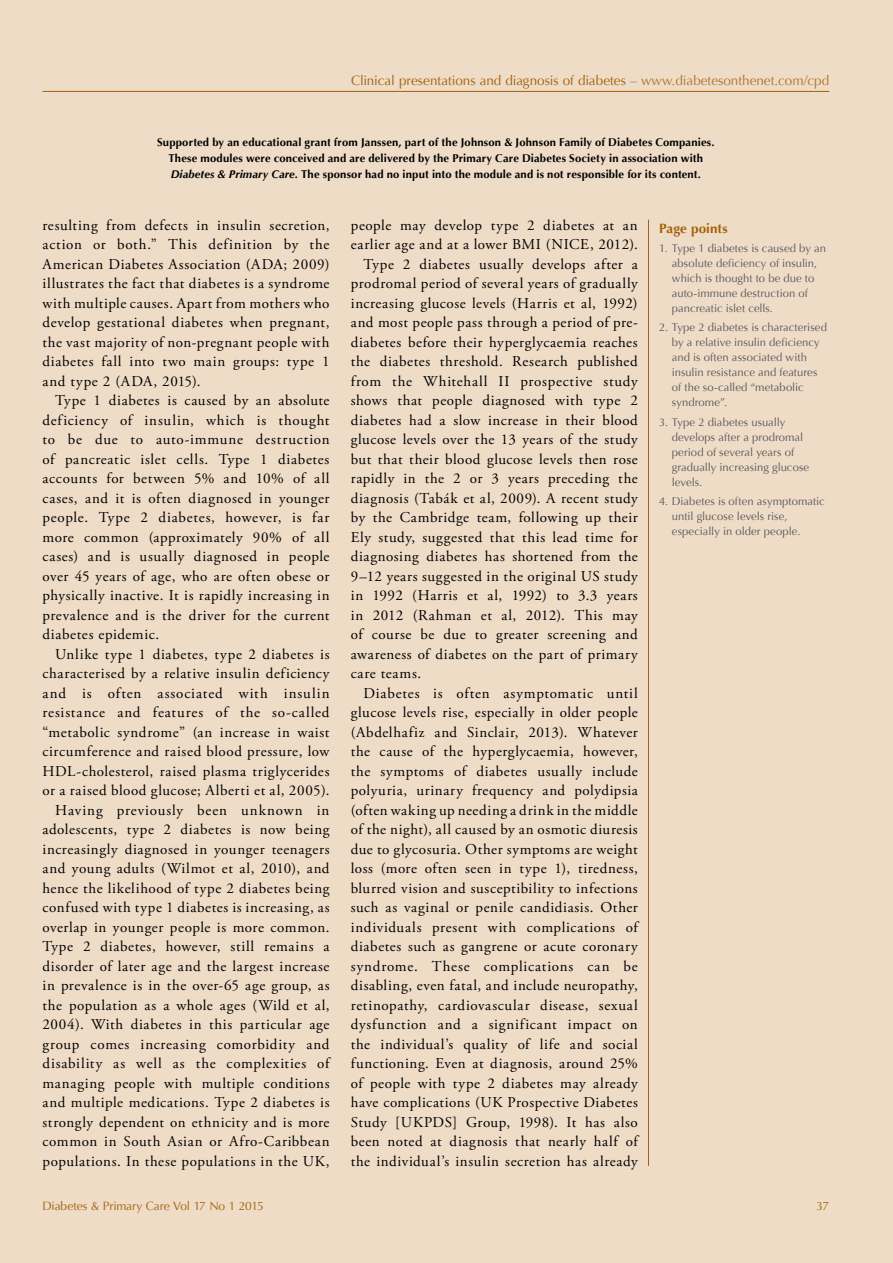
<style>
.page{position:relative;width:893px;height:1263px;background:#eedcc7}
.page>*{position:absolute;margin:0;border:0;box-sizing:border-box;transform-origin:0 0}
.t1{font:15px/19.5px "Adobe Garamond Pro";letter-spacing:.04em;color:#000;text-align:justify}
.t2{font:13.5px "Optima";color:#a36109}
.t3{font:700 13.5px "Optima";letter-spacing:.005em;color:#a36109}
.t4{font:12px "Optima";letter-spacing:-.01em;color:#a36109}
.t5{font:11.25px/15px "Optima";letter-spacing:.005em;color:#58595b}
.t6{font:700 11.25px/15.8px "Optima";letter-spacing:.015em;color:#000;text-align:center}
.s1{color:#58595b}
.s2{color:#b0742a}
.s3{font-style:italic}
</style>
<div class="page">
<hr style="left:43px;top:91px;width:786px;height:1px;background:#a36109">
<hr style="left:648px;top:220px;width:1px;height:946px;background:#a36109">
<p class="t2" style="left:351px;top:73px;width:479px">Clinical presentations and diagnosis of diabetes <span class="s1">–</span> <span class="s2">www.diabetesonthenet.com/cpd</span></p>
<p class="t6" style="left:157px;top:135px;width:559px">Supported by an educational grant from Janssen, part of the Johnson &amp; Johnson Family of Diabetes Companies.<br>These modules were conceived and are delivered by the Primary Care Diabetes Society in association with<br><span class="s3">Diabetes &amp; Primary Care</span>. The sponsor had no input into the module and is not responsible for its content.</p>
<p class="t1" style="left:43px;top:216px;width:289px">resulting from defects in insulin secretion, action or both.” This definition by the American Diabetes Association (ADA; 2009) illustrates the fact that diabetes is a syndrome with multiple causes. Apart from mothers who develop gestational diabetes when pregnant, the vast majority of non-pregnant people with diabetes fall into two main groups: type 1 and type 2 (ADA, 2015).</p>
<p class="t1" style="left:43px;top:391px;width:289px;text-indent:13px">Type 1 diabetes is caused by an absolute deficiency of insulin, which is thought to be due to auto-immune destruction of pancreatic islet cells. Type 1 diabetes accounts for between 5% and 10% of all cases, and it is often diagnosed in younger people. Type 2 diabetes, however, is far more common (approximately 90% of all cases) and is usually diagnosed in people over 45 years of age, who are often obese or physically inactive. It is rapidly increasing in prevalence and is the driver for the current diabetes epidemic.</p>
<p class="t1" style="left:43px;top:645px;width:289px;text-align:right">Unlike type 1 diabetes, type 2 diabetes is characterised by a relative insulin deficiency and is often associated with insulin resistance and features of the so-called “metabolic syndrome” (an increase in waist circumference and raised blood pressure, low HDL-cholesterol, raised plasma triglycerides or a raised blood glucose; Alberti et al, 2005).<br>Having previously been unknown in adolescents, type 2 diabetes is now being increasingly diagnosed in younger teenagers and young adults (Wilmot et al, 2010), and hence the likelihood of type 2 diabetes being confused with type 1 diabetes is increasing, as overlap in younger people is more common.<br>Type 2 diabetes, however, still remains a disorder of later age and the largest increase in prevalence is in the over-65 age group, as the population as a whole ages (Wild et al, 2004). With diabetes in this particular age group comes increasing comorbidity and disability as well as the complexities of managing people with multiple conditions and multiple medications. Type 2 diabetes is strongly dependent on ethnicity and is more common in South Asian or Afro-Caribbean populations. In these populations in the UK,</p>
<p class="t1" style="left:351px;top:216px;width:288px">people may develop type 2 diabetes at an</p>
<p class="t1" style="left:351px;top:235px;width:289px">earlier age and at a lower BMI (NICE, 2012).</p>
<p class="t1" style="left:364px;top:255px;width:276px">Type 2 diabetes usually develops after a</p>
<p class="t1" style="left:351px;top:274px;width:288px">prodromal period of several years of gradually</p>
<p class="t1" style="left:351px;top:294px;width:288px">increasing glucose levels (Harris et al, 1992)</p>
<p class="t1" style="left:351px;top:313px;width:288px">and most people pass through a period of pre-</p>
<p class="t1" style="left:351px;top:333px;width:288px">diabetes before their hyperglycaemia reaches</p>
<p class="t1" style="left:351px;top:352px;width:288px">the diabetes threshold. Research published</p>
<p class="t1" style="left:351px;top:372px;width:288px">from the Whitehall II prospective study</p>
<p class="t1" style="left:351px;top:391px;width:289px">shows that people diagnosed with type 2</p>
<p class="t1" style="left:351px;top:411px;width:289px">diabetes had a slow increase in their blood</p>
<p class="t1" style="left:351px;top:430px;width:289px">glucose levels over the 13 years of the study</p>
<p class="t1" style="left:351px;top:450px;width:289px">but that their blood glucose levels then rose</p>
<p class="t1" style="left:351px;top:469px;width:288px">rapidly in the 2 or 3 years preceding the</p>
<p class="t1" style="left:351px;top:489px;width:289px">diagnosis (Tabák et al, 2009). A recent study</p>
<p class="t1" style="left:351px;top:508px;width:289px">by the Cambridge team, following up their</p>
<p class="t1" style="left:351px;top:528px;width:288px">Ely study, suggested that this lead time for</p>
<p class="t1" style="left:351px;top:547px;width:288px">diagnosing diabetes has shortened from the</p>
<p class="t1" style="left:351px;top:567px;width:288px">9–12 years suggested in the original US study</p>
<p class="t1" style="left:351px;top:586px;width:288px">in 1992 (Harris et al, 1992) to 3.3 years</p>
<p class="t1" style="left:351px;top:606px;width:288px">in 2012 (Rahman et al, 2012). This may</p>
<p class="t1" style="left:351px;top:625px;width:289px">of course be due to greater screening and</p>
<p class="t1" style="left:351px;top:645px;width:288px">awareness of diabetes on the part of primary</p>
<p class="t1" style="left:351px;top:664px;width:72px">care teams.</p>
<p class="t1" style="left:364px;top:684px;width:276px">Diabetes is often asymptomatic until</p>
<p class="t1" style="left:351px;top:703px;width:289px">glucose levels rise, especially in older people</p>
<p class="t1" style="left:351px;top:723px;width:289px">(Abdelhafiz and Sinclair, 2013). Whatever</p>
<p class="t1" style="left:351px;top:742px;width:289px">the cause of the hyperglycaemia, however,</p>
<p class="t1" style="left:351px;top:762px;width:288px">the symptoms of diabetes usually include</p>
<p class="t1" style="left:351px;top:781px;width:288px">polyuria, urinary frequency and polydipsia</p>
<p class="t1" style="left:351px;top:801px;width:289px">(often waking up needing a drink in the middle</p>
<p class="t1" style="left:351px;top:820px;width:288px">of the night), all caused by an osmotic diuresis</p>
<p class="t1" style="left:351px;top:840px;width:288px">due to glycosuria. Other symptoms are weight</p>
<p class="t1" style="left:351px;top:859px;width:288px">loss (more often seen in type 1), tiredness,</p>
<p class="t1" style="left:351px;top:879px;width:288px">blurred vision and susceptibility to infections</p>
<p class="t1" style="left:351px;top:898px;width:288px">such as vaginal or penile candidiasis. Other</p>
<p class="t1" style="left:351px;top:918px;width:288px">individuals present with complications of</p>
<p class="t1" style="left:351px;top:937px;width:288px">diabetes such as gangrene or acute coronary</p>
<p class="t1" style="left:351px;top:957px;width:289px">syndrome. These complications can be</p>
<p class="t1" style="left:351px;top:976px;width:288px">disabling, even fatal, and include neuropathy,</p>
<p class="t1" style="left:351px;top:996px;width:288px">retinopathy, cardiovascular disease, sexual</p>
<p class="t1" style="left:351px;top:1015px;width:289px">dysfunction and a significant impact on</p>
<p class="t1" style="left:351px;top:1035px;width:288px">the individual’s quality of life and social</p>
<p class="t1" style="left:351px;top:1054px;width:289px">functioning. Even at diagnosis, around 25%</p>
<p class="t1" style="left:351px;top:1074px;width:288px">of people with type 2 diabetes may already</p>
<p class="t1" style="left:351px;top:1093px;width:289px">have complications (UK Prospective Diabetes</p>
<p class="t1" style="left:351px;top:1113px;width:288px">Study [UKPDS] Group, 1998). It has also</p>
<p class="t1" style="left:351px;top:1132px;width:288px">been noted at diagnosis that nearly half of</p>
<p class="t1" style="left:351px;top:1152px;width:289px">the individual’s insulin secretion has already</p>
<p class="t3" style="left:659px;top:220px;width:70px">Page points</p>
<p class="t5" style="left:672px;top:241px;width:156px;text-indent:-13px">1. Type 1 diabetes is caused by an absolute deficiency of insulin, which is thought to be due to auto-immune destruction of pancreatic islet cells.</p>
<p class="t5" style="left:672px;top:320px;width:157px;text-indent:-13px">2. Type 2 diabetes is characterised by a relative insulin deficiency and is often associated with insulin resistance and features of the so-called “metabolic syndrome”.</p>
<p class="t5" style="left:672px;top:414px;width:139px;text-indent:-13px">3. Type 2 diabetes usually develops after a prodromal period of several years of gradually increasing glucose levels.</p>
<p class="t5" style="left:672px;top:494px;width:155px;text-indent:-13px">4. Diabetes is often asymptomatic until glucose levels rise, especially in older people.</p>
<p class="t4" style="left:43px;top:1199px;width:223px">Diabetes &amp; Primary Care Vol 17 No 1 2015</p>
<p class="t4" style="left:816px;top:1199px;width:14px">37</p>
</div>
